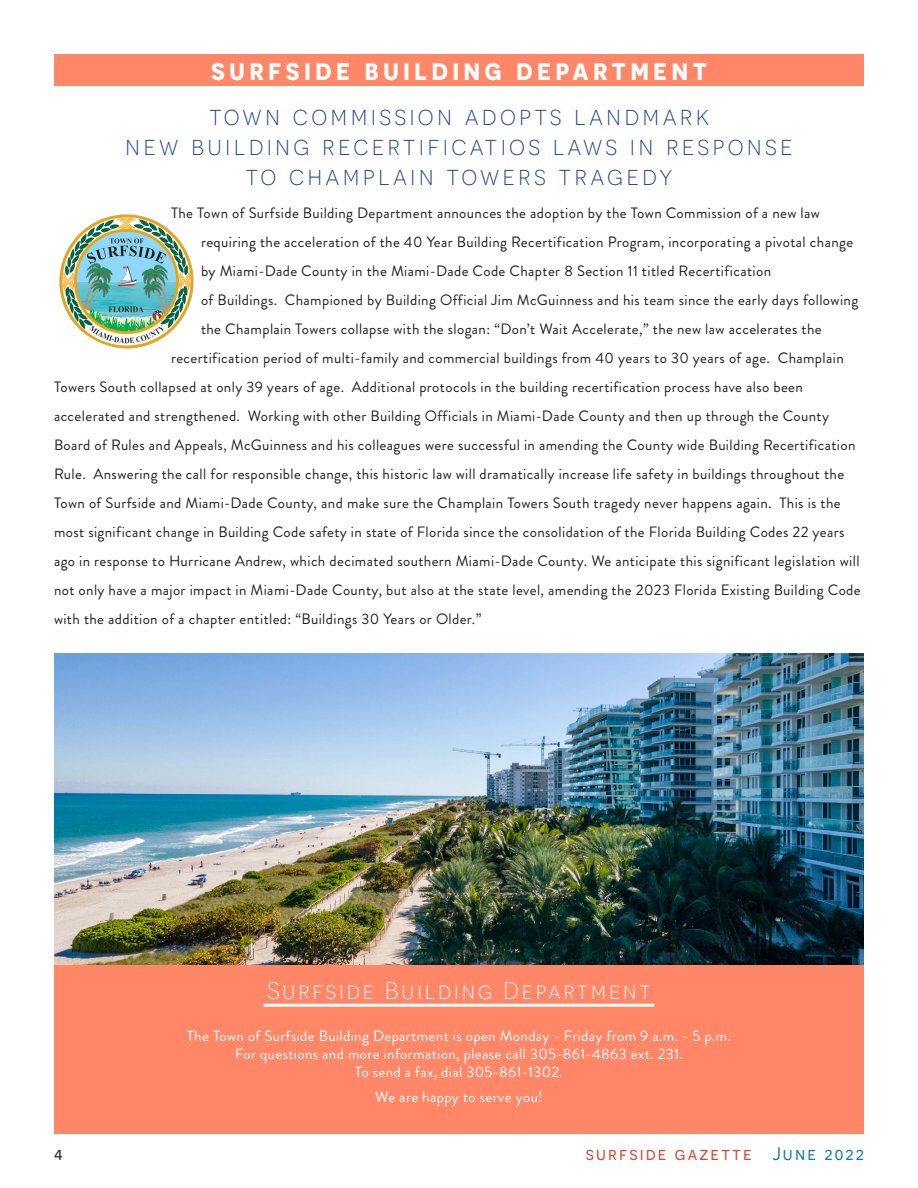
<style>
.page{position:relative;width:918px;height:1188px;background:#fff}
.page>*{position:absolute;margin:0;border:0;box-sizing:border-box;transform-origin:0 0}
.t1{font:300 27px/30px "Novecentosans";letter-spacing:.12em;color:#1c4087;text-align:center}
.t2{font:700 24px "Novecentosans";letter-spacing:.2em;color:#fff}
.t3{font:300 24px "Novecentosans";letter-spacing:.12em;color:#fff}
.t4{font:18px "Novecentosans";letter-spacing:.12em;color:#d04a38}
.t5{font:18px "Novecentosans";color:#231f20}
.t6{font:15px "Brandon Grotesque";letter-spacing:.025em;color:#231f20}
.t7{font:15px/18px "Brandon Grotesque";letter-spacing:.025em;color:#fff;text-align:center}
.s1{color:#157ba3}
</style>
<div class="page">
<div style="left:54px;top:54px;width:810px;height:32px;background:#ff8767"></div>
<img style="left:59px;top:214px;width:135px;height:135px">
<div style="left:54px;top:966px;width:810px;height:168px;background:#ff8767"></div>
<hr style="left:264px;top:1004px;width:390px;height:3px;background:#fff">
<img style="left:54px;top:653px;width:810px;height:311px">
<p class="t2" style="left:211px;top:56px;width:497px">SURFSIDE BUILDING DEPARTMENT</p>
<p class="t1" style="left:125px;top:100px;width:669px">town commission adopts landmark<br>new building recertificatios laws in response to champlain towers tragedy</p>
<p class="t6" style="left:171px;top:202px;width:650px">The Town of Surfside Building Department announces the adoption by the Town Commission of a new law</p>
<p class="t6" style="left:201px;top:231px;width:654px">requiring the acceleration of the 40 Year Building Recertification Program, incorporating a pivotal change</p>
<p class="t6" style="left:201px;top:260px;width:572px">by Miami-Dade County in the Miami-Dade Code Chapter 8 Section 11 titled Recertification</p>
<p class="t6" style="left:201px;top:289px;width:659px">of Buildings. Championed by Building Official Jim McGuinness and his team since the early days following</p>
<p class="t6" style="left:201px;top:318px;width:622px">the Champlain Towers collapse with the slogan: “Don’t Wait Accelerate,” the new law accelerates the</p>
<p class="t6" style="left:171px;top:347px;width:674px">recertification period of multi-family and commercial buildings from 40 years to 30 years of age. Champlain</p>
<p class="t6" style="left:54px;top:376px;width:750px">Towers South collapsed at only 39 years of age. Additional protocols in the building recertification process have also been</p>
<p class="t6" style="left:54px;top:405px;width:777px">accelerated and strengthened. Working with other Building Officials in Miami-Dade County and then up through the County</p>
<p class="t6" style="left:54px;top:434px;width:803px">Board of Rules and Appeals, McGuinness and his colleagues were successful in amending the County wide Building Recertification</p>
<p class="t6" style="left:54px;top:464px;width:792px">Rule. Answering the call for responsible change, this historic law will dramatically increase life safety in buildings throughout the</p>
<p class="t6" style="left:54px;top:493px;width:788px">Town of Surfside and Miami-Dade County, and make sure the Champlain Towers South tragedy never happens again. This is the</p>
<p class="t6" style="left:54px;top:522px;width:792px">most significant change in Building Code safety in state of Florida since the consolidation of the Florida Building Codes 22 years</p>
<p class="t6" style="left:54px;top:551px;width:807px">ago in response to Hurricane Andrew, which decimated southern Miami-Dade County. We anticipate this significant legislation will</p>
<p class="t6" style="left:54px;top:580px;width:808px">not only have a major impact in Miami-Dade County, but also at the state level, amending the 2023 Florida Existing Building Code</p>
<p class="t6" style="left:54px;top:609px;width:429px">with the addition of a chapter entitled: “Buildings 30 Years or Older.”</p>
<p class="t3" style="left:267px;top:977px;width:385px">Surfside Building Department</p>
<p class="t7" style="left:187px;top:1027px;width:546px">The Town of Surfside Building Department is open Monday - Friday from 9 a.m. - 5 p.m.</p>
<p class="t7" style="left:235px;top:1045px;width:449px">For questions and more information, please call 305-861-4863 ext. 231.<br>To send a fax, dial 305-861-1302.</p>
<p class="t7" style="left:375px;top:1088px;width:169px">We are happy to serve you!</p>
<p class="t5" style="left:54px;top:1143px;width:10px">4</p>
<p class="t4" style="left:586px;top:1143px;width:280px">surfside gazette <span class="s1">June 2022</span></p>
</div>
